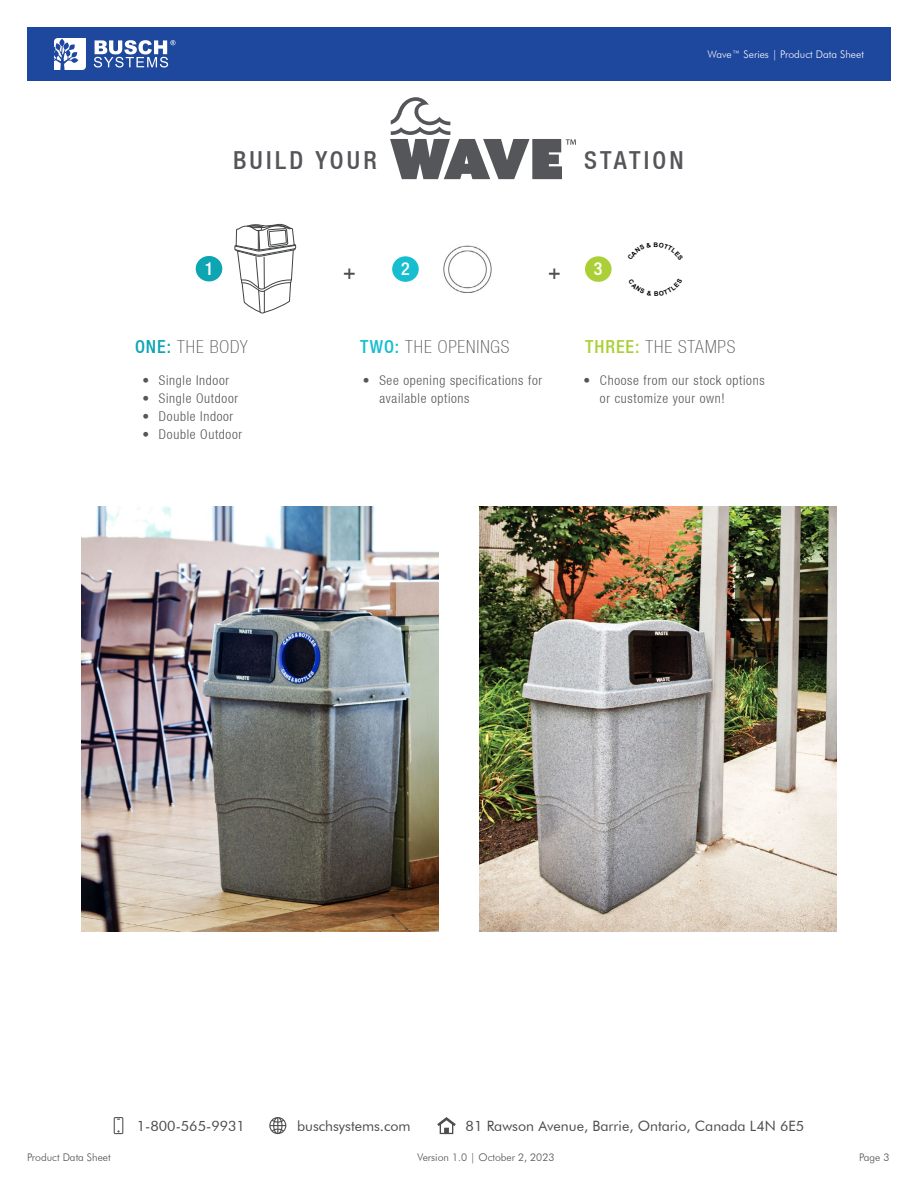
<style>
.page{position:relative;width:918px;height:1188px;background:#fff}
.page>*{position:absolute;margin:0;border:0;box-sizing:border-box;transform-origin:0 0}
.t1{font:500 condensed 24.9px "Helvetica Neue LT";letter-spacing:.13em;color:#55565a}
.t2{font:500 condensed 21px "Helvetica Neue LT";color:#4d4d4f}
.t3{font:100 condensed 18px "Helvetica Neue LT";letter-spacing:.05em;color:#55565a}
.t4{font:500 condensed 18px "Helvetica Neue LT";color:#fff}
.t5{font:14.25px "Futura BT";color:#4d4d4f}
.t6{font:300 condensed 13.5px/18px "Helvetica Neue LT";letter-spacing:.05em;color:#55565a}
.t7{font:300 10.5px "Futura BT";color:#4c4d4f}
.t8{font:300 10.5px "Futura BT";color:#fff}
.s1{font-weight:500;color:#0ea5b3}
.s2{font-weight:500;color:#16becf}
.s3{font-weight:500;color:#abd037}
</style>
<div class="page">
<svg style="left:437px;top:1117px;width:19px;height:17px"></svg>
<svg style="left:114px;top:1117px;width:9px;height:17px"></svg>
<svg style="left:269px;top:1117px;width:17px;height:17px"></svg>
<div style="left:27px;top:27px;width:864px;height:54px;background:#1e479e"></div>
<svg style="left:54px;top:38px;width:32px;height:32px"></svg>
<svg style="left:94px;top:40px;width:82px;height:28px"></svg>
<img style="left:81px;top:506px;width:357px;height:426px">
<img style="left:480px;top:506px;width:357px;height:426px">
<div style="left:196px;top:256px;width:26px;height:25px;background:#0ea5b3;border-radius:50%"></div>
<div style="left:392px;top:256px;width:27px;height:26px;background:#16becf;border-radius:50%"></div>
<img style="left:443px;top:245px;width:49px;height:48px">
<div style="left:585px;top:256px;width:27px;height:26px;background:#abd037;border-radius:50%"></div>
<svg style="left:390px;top:97px;width:186px;height:82px"></svg>
<svg style="left:235px;top:223px;width:61px;height:90px"></svg>
<p class="t8" style="left:708px;top:48px;width:158px">Wave™ Series | Product Data Sheet</p>
<h1 class="t1" style="left:233px;top:145px;width:145px">BUILD YOUR</h1>
<h1 class="t1" style="left:584px;top:145px;width:101px">STATION</h1>
<h3 class="t4" style="left:205px;top:257px;width:10px">1</h3>
<h2 class="t2" style="left:343px;top:259px;width:14px">+</h2>
<h2 class="t2" style="left:548px;top:259px;width:14px">+</h2>
<h3 class="t4" style="left:401px;top:258px;width:10px">2</h3>
<h3 class="t4" style="left:594px;top:258px;width:10px">3</h3>
<h3 class="t3" style="left:135px;top:337px;width:114px"><span class="s1">ONE:</span> THE BODY</h3>
<h3 class="t3" style="left:360px;top:337px;width:151px"><span class="s2">TWO:</span> THE OPENINGS</h3>
<h3 class="t3" style="left:585px;top:337px;width:152px"><span class="s3">THREE:</span> THE STAMPS</h3>
<p class="t6" style="left:142px;top:371px;width:88px">• Single Indoor</p>
<p class="t6" style="left:142px;top:389px;width:97px">• Single Outdoor</p>
<p class="t6" style="left:142px;top:407px;width:92px">• Double Indoor</p>
<p class="t6" style="left:142px;top:425px;width:101px">• Double Outdoor</p>
<p class="t6" style="left:379px;top:371px;width:164px;text-indent:-16px">• See opening specifications for available options</p>
<p class="t6" style="left:600px;top:371px;width:166px;text-indent:-16px">• Choose from our stock options or customize your own!</p>
<p class="t5" style="left:137px;top:1117px;width:110px">1-800-565-9931</p>
<p class="t5" style="left:297px;top:1117px;width:115px">buschsystems.com</p>
<p class="t5" style="left:466px;top:1117px;width:340px">81 Rawson Avenue, Barrie, Ontario, Canada L4N 6E5</p>
<p class="t7" style="left:27px;top:1151px;width:85px">Product Data Sheet</p>
<p class="t7" style="left:418px;top:1151px;width:138px">Version 1.0 | October 2, 2023</p>
<p class="t7" style="left:859px;top:1151px;width:32px">Page 3</p>
</div>
